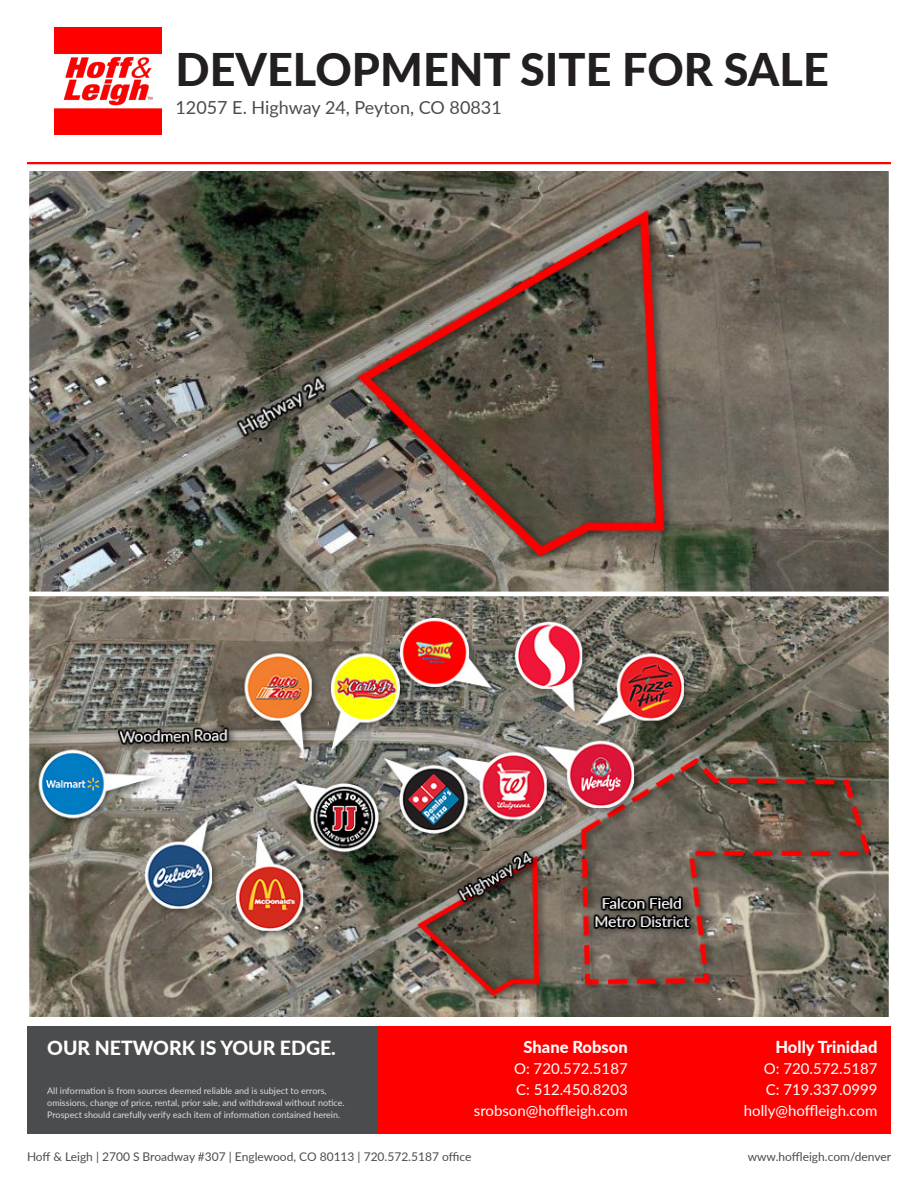
<style>
.page{position:relative;width:918px;height:1188px;background:#fff}
.page>*{position:absolute;margin:0;border:0;box-sizing:border-box;transform-origin:0 0}
.t1{font:800 45px "Lato";color:#231f20}
.t2{font:800 19.5px "Lato";color:#fff}
.t3{font:18px "Lato";color:#4b4c4d}
.t4{font:800 16.5px "Lato";color:#fff}
.t5{font:15px/21px "Lato";color:#fff;text-align:right}
.t6{font:12px "Lato";color:#4b4c4d}
.t7{font:9px/12px "Lato";color:#dcdddf}
</style>
<div class="page">
<div style="left:27px;top:1026px;width:351px;height:108px;background:#4b4c4d"></div>
<div style="left:378px;top:1026px;width:513px;height:108px;background:#f00"></div>
<img style="left:54px;top:27px;width:108px;height:108px">
<img style="left:30px;top:171px;width:858px;height:846px">
<div style="left:25px;top:166px;width:868px;height:430px;border:4px solid #fff"></div>
<div style="left:25px;top:592px;width:868px;height:430px;border:4px solid #fff"></div>
<hr style="left:27px;top:162px;width:864px;height:2px;background:#f00">
<h1 class="t1" style="left:176px;top:36px;width:655px">DEVELOPMENT SITE FOR SALE</h1>
<h3 class="t3" style="left:176px;top:95px;width:328px">12057 E. Highway 24, Peyton, CO 80831</h3>
<h3 class="t4" style="left:524px;top:1035px;width:106px">Shane Robson</h3>
<h3 class="t5" style="left:474px;top:1057px;width:155px">O: 720.572.5187<br>C: 512.450.8203 srobson@hoffleigh.com</h3>
<h3 class="t4" style="left:775px;top:1035px;width:104px">Holly Trinidad</h3>
<h3 class="t5" style="left:744px;top:1057px;width:135px">O: 720.572.5187<br>C: 719.337.0999 holly@hoffleigh.com</h3>
<h2 class="t2" style="left:47px;top:1034px;width:290px">OUR NETWORK IS YOUR EDGE.</h2>
<p class="t7" style="left:47px;top:1084px;width:299px">All information is from sources deemed reliable and is subject to errors, omissions, change of price, rental, prior sale, and withdrawal without notice.<br>Prospect should carefully verify each item of information contained herein.</p>
<h3 class="t6" style="left:27px;top:1148px;width:446px">Hoff &amp; Leigh | 2700 S Broadway #307 | Englewood, CO 80113 | 720.572.5187 office</h3>
<h3 class="t6" style="left:748px;top:1148px;width:145px">www.hoffleigh.com/denver</h3>
</div>
